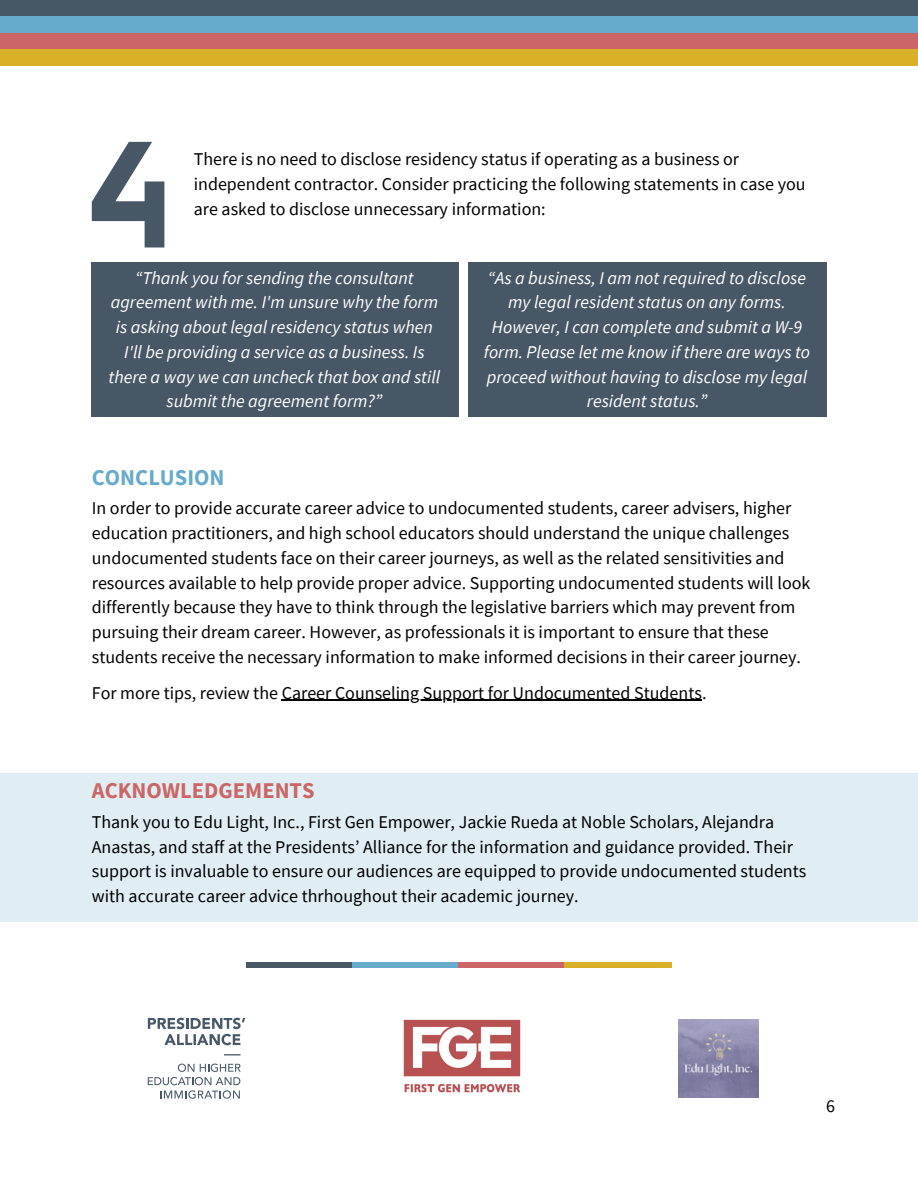
<style>
.page{position:relative;width:918px;height:1188px;background:#fff}
.page>*{position:absolute;margin:0;border:0;box-sizing:border-box;transform-origin:0 0}
.t1{font:700 22.5px "Source Sans Pro";color:#c66}
.t2{font:700 22.5px "Source Sans Pro";color:#6ac}
.t3{font:18px/24.8px "Source Sans Pro";color:#000}
.t4{font:italic 18px/24.8px "Source Sans Pro";color:#fff;text-align:center}
</style>
<div class="page">
<svg style="left:92px;top:142px;width:72px;height:105px"></svg>
<div style="left:92px;top:263px;width:367px;height:154px;background:#475766"></div>
<div style="left:468px;top:263px;width:358px;height:154px;background:#475766"></div>
<img style="left:679px;top:1019px;width:80px;height:79px">
<svg style="left:224px;top:1054px;width:17px;height:1px"></svg>
<svg style="left:148px;top:1063px;width:93px;height:36px"></svg>
<svg style="left:148px;top:1018px;width:97px;height:27px"></svg>
<div style="left:0;top:773px;width:918px;height:149px;background:#e0eef4"></div>
<div style="left:0;top:0;width:918px;height:17px;background:#475766"></div>
<div style="left:0;top:17px;width:918px;height:16px;background:#6ac"></div>
<div style="left:0;top:33px;width:918px;height:17px;background:#c66"></div>
<div style="left:0;top:50px;width:918px;height:16px;background:#d8b129"></div>
<div style="left:246px;top:962px;width:108px;height:6px;background:#475766"></div>
<div style="left:352px;top:962px;width:108px;height:6px;background:#6ac"></div>
<div style="left:458px;top:962px;width:108px;height:6px;background:#c66"></div>
<div style="left:564px;top:962px;width:108px;height:6px;background:#d8b129"></div>
<img style="left:403px;top:1019px;width:118px;height:74px">
<hr style="left:282px;top:700px;width:420px;height:1px;background:#000">
<p class="t3" style="left:194px;top:147px;width:613px">There is no need to disclose residency status if operating as a business or independent contractor. Consider practicing the following statements in case you are asked to disclose unnecessary information:</p>
<h1 class="t4" style="left:109px;top:265px;width:333px">“Thank you for sending the consultant agreement with me. I'm unsure why the form is asking about legal residency status when I'll be providing a service as a business. Is there a way we can uncheck that box and still submit the agreement form?”</h1>
<p class="t4" style="left:484px;top:265px;width:328px">“As a business, I am not required to disclose my legal resident status on any forms.<br>However, I can complete and submit a W-9 form. Please let me know if there are ways to proceed without having to disclose my legal resident status.”</p>
<p class="t2" style="left:92px;top:463px;width:134px">CONCLUSION</p>
<p class="t3" style="left:92px;top:496px;width:720px">In order to provide accurate career advice to undocumented students, career advisers, higher education practitioners, and high school educators should understand the unique challenges undocumented students face on their career journeys, as well as the related sensitivities and resources available to help provide proper advice. Supporting undocumented students will look differently because they have to think through the legislative barriers which may prevent from pursuing their dream career. However, as professionals it is important to ensure that these students receive the necessary information to make informed decisions in their career journey.</p>
<p class="t3" style="left:92px;top:680px;width:616px">For more tips, review the Career Counseling Support for Undocumented Students.</p>
<h1 class="t1" style="left:92px;top:776px;width:224px">ACKNOWLEDGEMENTS</h1>
<p class="t3" style="left:92px;top:809px;width:716px">Thank you to Edu Light, Inc., First Gen Empower, Jackie Rueda at Noble Scholars, Alejandra Anastas, and staff at the Presidents’ Alliance for the information and guidance provided. Their support is invaluable to ensure our audiences are equipped to provide undocumented students with accurate career advice thrhoughout their academic journey.</p>
<p class="t3" style="left:826px;top:1094px;width:10px">6</p>
</div>
